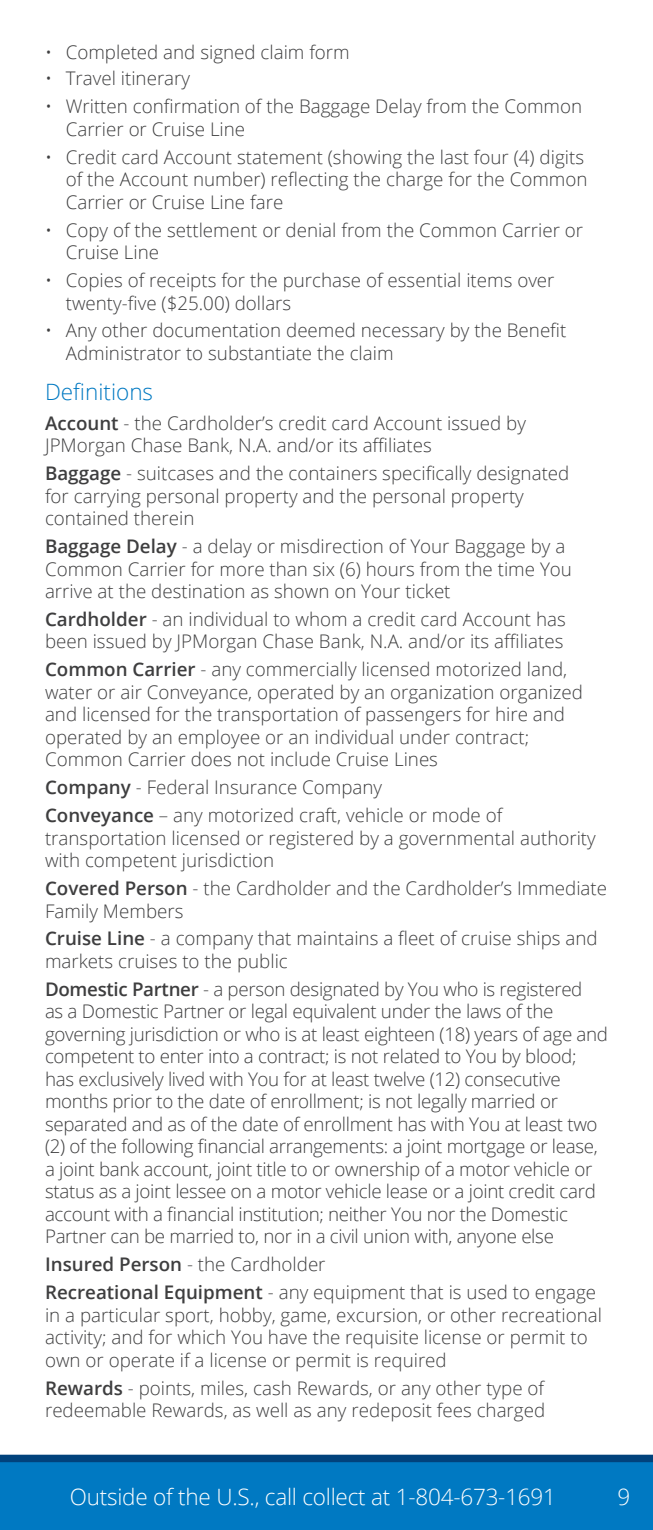
<style>
.page{position:relative;width:653px;height:1530px;background:#fff}
.page>*{position:absolute;margin:0;border:0;box-sizing:border-box;transform-origin:0 0}
.t1{font:300 22.5px "Open Sans";letter-spacing:-.01em;color:#fff}
.t2{font:300 22.5px "Open Sans";color:#0079c2}
.t3{font:300 18.75px/22.5px "Open Sans";color:#3e3e3f}
.s1{font-weight:600}
</style>
<div class="page">
<div style="left:0;top:1462px;width:652px;height:68px;background:#0079c2"></div>
<div style="left:0;top:1455px;width:652px;height:7px;background:#01427c"></div>
<p class="t3" style="left:45px;top:41px;width:306px">• Completed and signed claim form</p>
<p class="t3" style="left:45px;top:67px;width:147px">• Travel itinerary</p>
<p class="t3" style="left:66px;top:95px;width:518px;text-indent:-21px">• Written confirmation of the Baggage Delay from the Common<br>Carrier or Cruise Line</p>
<p class="t3" style="left:66px;top:145px;width:523px;text-indent:-21px">• Credit card Account statement (showing the last four (4) digits of the Account number) reflecting the charge for the Common<br>Carrier or Cruise Line fare</p>
<p class="t3" style="left:66px;top:218px;width:519px;text-indent:-21px">• Copy of the settlement or denial from the Common Carrier or<br>Cruise Line</p>
<p class="t3" style="left:66px;top:268px;width:490px;text-indent:-21px">• Copies of receipts for the purchase of essential items over twenty-five ($25.00) dollars</p>
<p class="t3" style="left:66px;top:319px;width:502px;text-indent:-21px">• Any other documentation deemed necessary by the Benefit<br>Administrator to substantiate the claim</p>
<h3 class="t2" style="left:45px;top:376px;width:110px">Definitions</h3>
<h4 class="t3" style="left:45px;top:411px;width:482px"><span class="s1">Account</span> - the Cardholder’s credit card Account issued by</h4>
<p class="t3" style="left:45px;top:434px;width:388px">JPMorgan Chase Bank, N.A. and/or its affiliates</p>
<h4 class="t3" style="left:45px;top:462px;width:525px"><span class="s1">Baggage</span> - suitcases and the containers specifically designated</h4>
<p class="t3" style="left:45px;top:484px;width:480px">for carrying personal property and the personal property contained therein</p>
<h4 class="t3" style="left:45px;top:534px;width:521px"><span class="s1">Baggage Delay</span> - a delay or misdirection of Your Baggage by a</h4>
<p class="t3" style="left:45px;top:557px;width:528px">Common Carrier for more than six (6) hours from the time You arrive at the destination as shown on Your ticket</p>
<h4 class="t3" style="left:45px;top:607px;width:522px"><span class="s1">Cardholder</span> - an individual to whom a credit card Account has</h4>
<p class="t3" style="left:45px;top:630px;width:520px">been issued by JPMorgan Chase Bank, N.A. and/or its affiliates</p>
<h4 class="t3" style="left:45px;top:658px;width:523px"><span class="s1">Common Carrier</span> - any commercially licensed motorized land,</h4>
<p class="t3" style="left:45px;top:680px;width:539px">water or air Conveyance, operated by an organization organized and licensed for the transportation of passengers for hire and operated by an employee or an individual under contract; Common Carrier does not include Cruise Lines</p>
<h4 class="t3" style="left:45px;top:776px;width:338px"><span class="s1">Company</span> - Federal Insurance Company</h4>
<h4 class="t3" style="left:45px;top:804px;width:459px"><span class="s1">Conveyance</span> – any motorized craft, vehicle or mode of</h4>
<p class="t3" style="left:45px;top:826px;width:552px">transportation licensed or registered by a governmental authority with competent jurisdiction</p>
<h4 class="t3" style="left:45px;top:876px;width:563px"><span class="s1">Covered Person</span> - the Cardholder and the Cardholder’s Immediate</h4>
<p class="t3" style="left:45px;top:899px;width:140px">Family Members</p>
<h4 class="t3" style="left:45px;top:927px;width:554px"><span class="s1">Cruise Line</span> - a company that maintains a fleet of cruise ships and</h4>
<p class="t3" style="left:45px;top:949px;width:244px">markets cruises to the public</p>
<h4 class="t3" style="left:45px;top:977px;width:539px"><span class="s1">Domestic Partner</span> - a person designated by You who is registered</h4>
<p class="t3" style="left:45px;top:1000px;width:564px">as a Domestic Partner or legal equivalent under the laws of the governing jurisdiction or who is at least eighteen (18) years of age and competent to enter into a contract; is not related to You by blood; has exclusively lived with You for at least twelve (12) consecutive months prior to the date of enrollment; is not legally married or separated and as of the date of enrollment has with You at least two (2) of the following financial arrangements: a joint mortgage or lease, a joint bank account, joint title to or ownership of a motor vehicle or status as a joint lessee on a motor vehicle lease or a joint credit card account with a financial institution; neither You nor the Domestic Partner can be married to, nor in a civil union with, anyone else</p>
<h4 class="t3" style="left:45px;top:1253px;width:282px"><span class="s1">Insured Person</span> - the Cardholder</h4>
<h4 class="t3" style="left:45px;top:1281px;width:552px"><span class="s1">Recreational Equipment</span> - any equipment that is used to engage</h4>
<p class="t3" style="left:45px;top:1303px;width:558px">in a particular sport, hobby, game, excursion, or other recreational activity; and for which You have the requisite license or permit to own or operate if a license or permit is required</p>
<h4 class="t3" style="left:45px;top:1376px;width:500px"><span class="s1">Rewards</span> - points, miles, cash Rewards, or any other type of</h4>
<p class="t3" style="left:45px;top:1398px;width:501px">redeemable Rewards, as well as any redeposit fees charged</p>
<p class="t1" style="left:70px;top:1481px;width:488px">Outside of the U.S., call collect at 1-804-673-1691</p>
<p class="t1" style="left:617px;top:1481px;width:14px">9</p>
</div>
